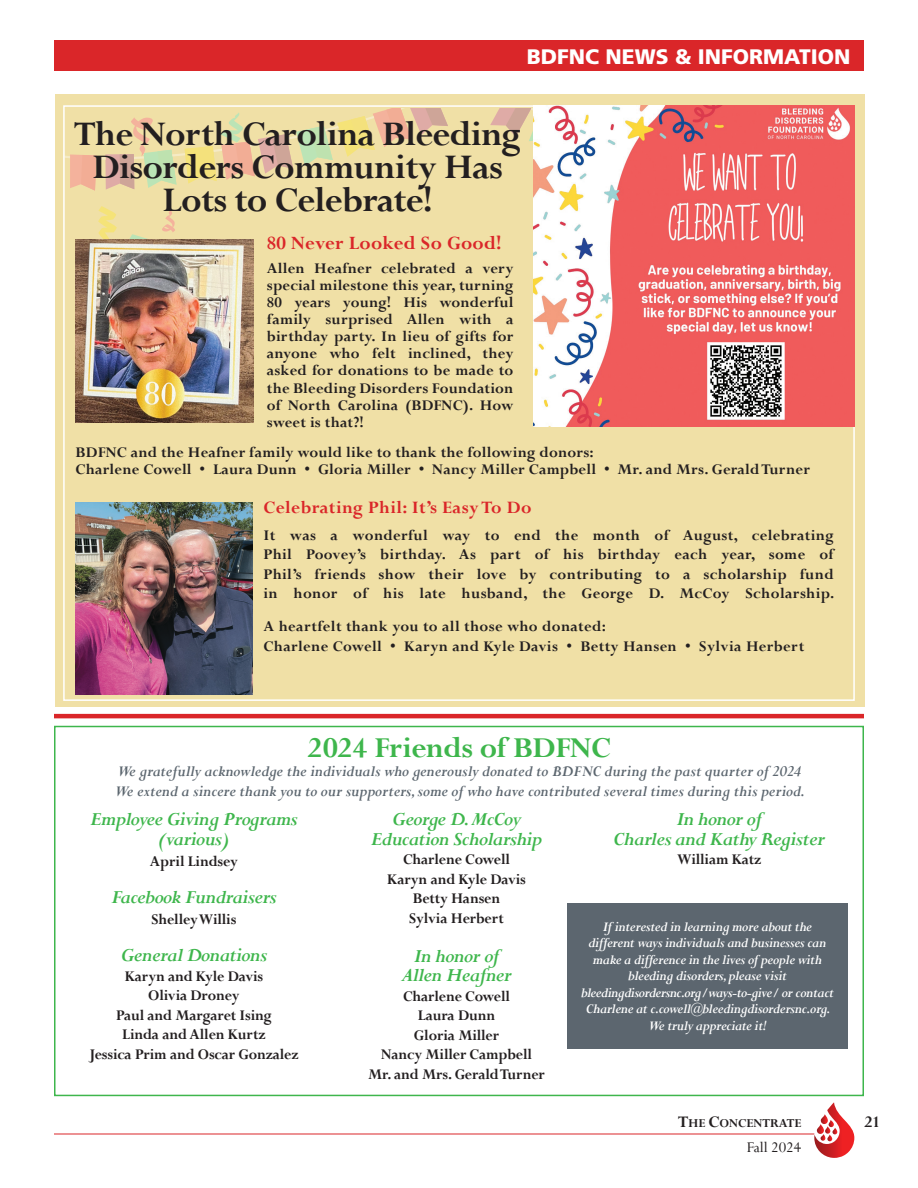
<style>
.page{position:relative;width:918px;height:1188px;background:#fff}
.page>*{position:absolute;margin:0;border:0;box-sizing:border-box;transform-origin:0 0}
.t1{font:700 38.55px/33px "Perpetua";letter-spacing:-.02em;color:#231f20;text-align:center}
.t2{font:700 32.25px "Perpetua";letter-spacing:-.015em;color:#3eb64c}
.t3{font:italic 700 21px/19.5px "Perpetua";letter-spacing:-.025em;color:#3eb64c;text-align:center}
.t4{font:900 21px "Frutiger";color:#fff}
.t5{font:700 21px "Perpetua";letter-spacing:.01em;color:#da2629}
.t6{font:700 19.5px "Perpetua";letter-spacing:.02em;color:#da2629}
.t7{font:700 18px "Perpetua";color:#231f20}
.t8{font:italic 700 16.95px/19.5px "Perpetua";color:#5c666f;scale:.95 1}
.t9{font:700 16.5px/17.1px "Perpetua";letter-spacing:.01em;color:#231f20;text-align:justify}
.t10{font:700 16.5px/19.5px "Perpetua";letter-spacing:-.01em;color:#231f20;text-align:center;scale:.95 1}
.t11{font:16.5px "Perpetua";letter-spacing:-.005em;color:#231f20}
.t12{font:italic 700 15px/16.5px "Perpetua";letter-spacing:-.02em;color:#fff;text-align:center;scale:.95 1}
.t13{font:700 13.5px "Perpetua";color:#231f20}
.s1{font-size:18px}
</style>
<div class="page">
<hr style="left:54px;top:1134px;width:760px;height:1px;background:#da2629">
<svg style="left:814px;top:1102px;width:40px;height:56px"></svg>
<div style="left:54px;top:726px;width:810px;height:370px;border:2px solid #3eb64c"></div>
<div style="left:54px;top:40px;width:810px;height:31px;background:#da2629"></div>
<hr style="left:54px;top:714px;width:810px;height:4px;background:#da2629">
<div style="left:55px;top:94px;width:810px;height:613px;background:#f0e0a6"></div>
<svg style="left:98px;top:206px;width:19px;height:33px"></svg>
<svg style="left:162px;top:209px;width:13px;height:23px"></svg>
<svg style="left:129px;top:234px;width:19px;height:5px"></svg>
<svg style="left:64px;top:108px;width:384px;height:83px"></svg>
<svg style="left:490px;top:108px;width:44px;height:102px"></svg>
<img style="left:534px;top:105px;width:321px;height:321px">
<div style="left:567px;top:903px;width:281px;height:145px;background:#5c666f"></div>
<img style="left:76px;top:239px;width:177px;height:183px">
<img style="left:76px;top:503px;width:177px;height:191px">
<p class="t4" style="left:527px;top:44px;width:325px">BDFNC NEWS &amp; INFORMATION</p>
<h1 class="t1" style="left:74px;top:119px;width:449px">The North Carolina Bleeding<br>Disorders Community Has<br>Lots to Celebrate!</h1>
<p class="t5" style="left:267px;top:232px;width:236px">80 Never Looked So Good!</p>
<p class="t9" style="left:267px;top:260px;width:248px">Allen Heafner celebrated a very special milestone this year, turning 80 years young! His wonderful family surprised Allen with a birthday party. In lieu of gifts for anyone who felt inclined, they asked for donations to be made to the Bleeding Disorders Foundation of North Carolina (BDFNC). How sweet is that?!</p>
<p class="t9" style="left:76px;top:445px;width:736px">BDFNC and the Heafner family would like to thank the following donors:<br>Charlene Cowell • Laura Dunn • Gloria Miller • Nancy Miller Campbell • Mr. and Mrs. Gerald Turner</p>
<p class="t6" style="left:264px;top:497px;width:269px">Celebrating Phil: It’s Easy To Do</p>
<p class="t9" style="left:264px;top:526px;width:572px;line-height:19.5px">It was a wonderful way to end the month of August, celebrating Phil Poovey’s birthday. As part of his birthday each year, some of Phil’s friends show their love by contributing to a scholarship fund in honor of his late husband, the George D. McCoy Scholarship.</p>
<p class="t9" style="left:264px;top:617px;width:542px;line-height:19.5px">A heartfelt thank you to all those who donated:<br>Charlene Cowell • Karyn and Kyle Davis • Betty Hansen • Sylvia Herbert</p>
<h2 class="t2" style="left:307px;top:730px;width:305px">2024 Friends of BDFNC</h2>
<p class="t8" style="left:115px;top:762px;width:728px">We gratefully acknowledge the individuals who generously donated to BDFNC during the past quarter of 2024<br>We extend a sincere thank you to our supporters, some of who have contributed several times during this period.</p>
<p class="t3" style="left:90px;top:810px;width:209px">Employee Giving Programs (various)</p>
<p class="t10" style="left:150px;top:852px;width:94px">April Lindsey</p>
<p class="t3" style="left:111px;top:888px;width:167px">Facebook Fundraisers</p>
<p class="t10" style="left:151px;top:910px;width:91px">Shelley Willis</p>
<p class="t3" style="left:121px;top:947px;width:148px">General Donations</p>
<p class="t10" style="left:89px;top:967px;width:222px">Karyn and Kyle Davis<br>Olivia Droney<br>Paul and Margaret Ising<br>Linda and Allen Kurtz<br>Jessica Prim and Oscar Gonzalez</p>
<p class="t3" style="left:371px;top:810px;width:173px">George D. McCoy<br>Education Scholarship</p>
<p class="t10" style="left:387px;top:850px;width:147px">Charlene Cowell<br>Karyn and Kyle Davis<br>Betty Hansen<br>Sylvia Herbert</p>
<p class="t3" style="left:401px;top:947px;width:112px">In honor of<br>Allen Heafner</p>
<p class="t10" style="left:368px;top:987px;width:188px">Charlene Cowell<br>Laura Dunn<br>Gloria Miller<br>Nancy Miller Campbell<br>Mr. and Mrs. Gerald Turner</p>
<p class="t3" style="left:613px;top:810px;width:213px">In honor of<br>Charles and Kathy Register</p>
<p class="t10" style="left:677px;top:850px;width:90px">William Katz</p>
<p class="t12" style="left:581px;top:919px;width:268px">If interested in learning more about the different ways individuals and businesses can make a difference in the lives of people with bleeding disorders, please visit bleedingdisordersnc.org/ways-to-give/ or contact Charlene at c.cowell@bleedingdisordersnc.org.<br>We truly appreciate it!</p>
<p class="t13" style="left:678px;top:1116px;width:125px"><span class="s1">T</span>HE <span class="s1">C</span>ONCENTRATE</p>
<p class="t11" style="left:747px;top:1138px;width:56px">Fall 2024</p>
<p class="t7" style="left:864px;top:1113px;width:18px">21</p>
</div>
